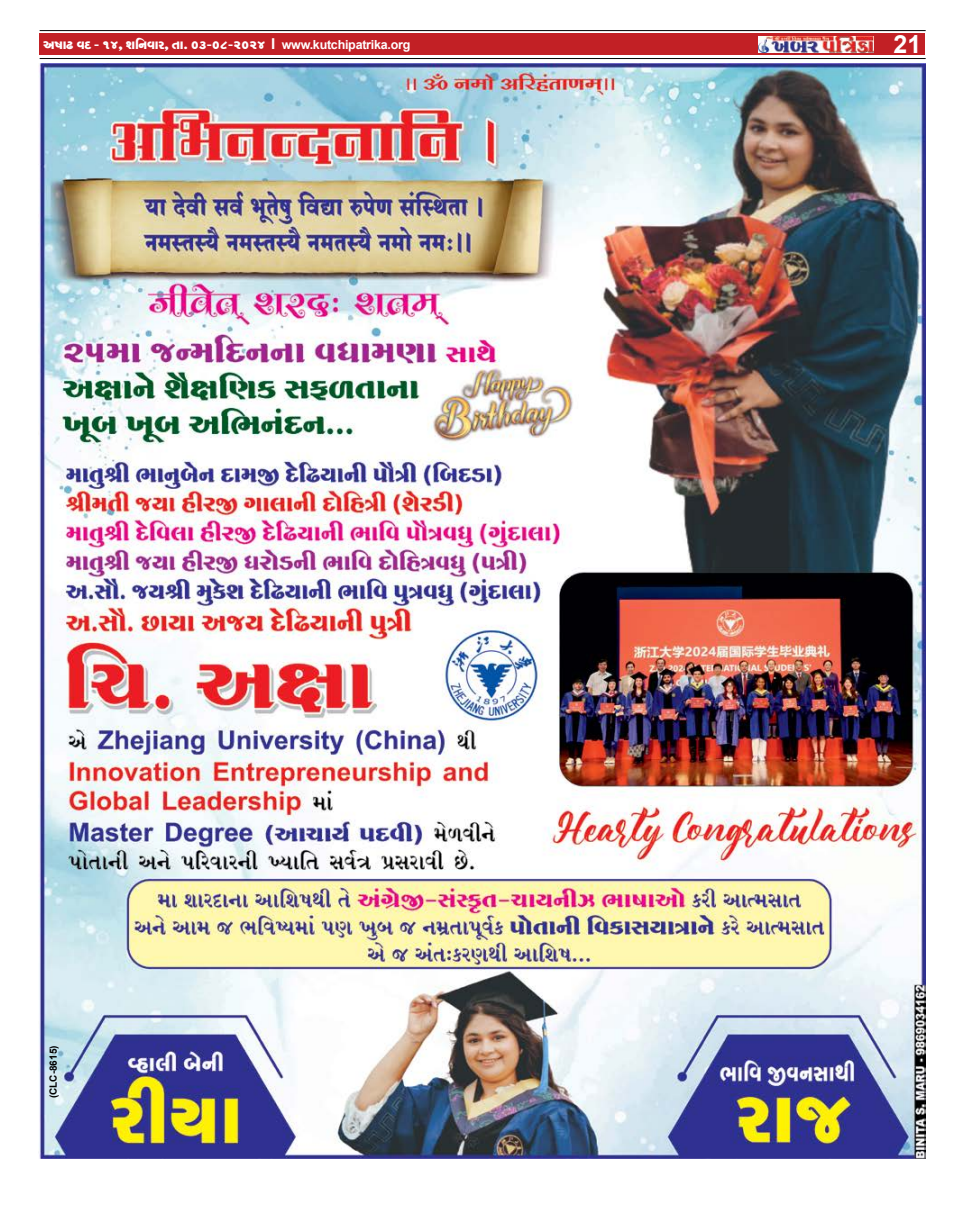
<style>
.page{position:relative;width:964px;height:1205px;background:#fff}
.page>*{position:absolute;margin:0;border:0;box-sizing:border-box;transform-origin:0 0}
.t1{font:700 25px "Arial";color:#fff}
.t2{font:15px "SHREE GUJ7";letter-spacing:-.02em;color:#fff}
.t3{font:700 10px "Arial";color:#000}
.s1{font-family:"Arial";font-weight:700}
.s2{font-family:"Arial";font-weight:700;font-size:12.5px}
</style>
<div class="page">
<hr style="left:40px;top:58px;width:885px;height:1px;background:#000">
<div style="left:40px;top:34px;width:885px;height:21px;background:#c22025"></div>
<hr style="left:40px;top:30px;width:885px;height:1px;background:#000">
<img style="left:758px;top:36px;width:116px;height:17px">
<img style="left:39px;top:64px;width:886px;height:1095px">
<p class="t2" style="left:43px;top:38px;width:369px">AjpY$ hv$ - 14, ir“hpf, sp. 03-08-2024 <span class="s1">I</span> <span class="s2">www.kutchipatrika.org</span></p>
<h1 class="t1" style="left:893px;top:26px;width:29px">21</h1>
<p class="t3" style="left:46px;top:1098px;width:54px;rotate:-90deg">(CLC-8615)</p>
</div>
